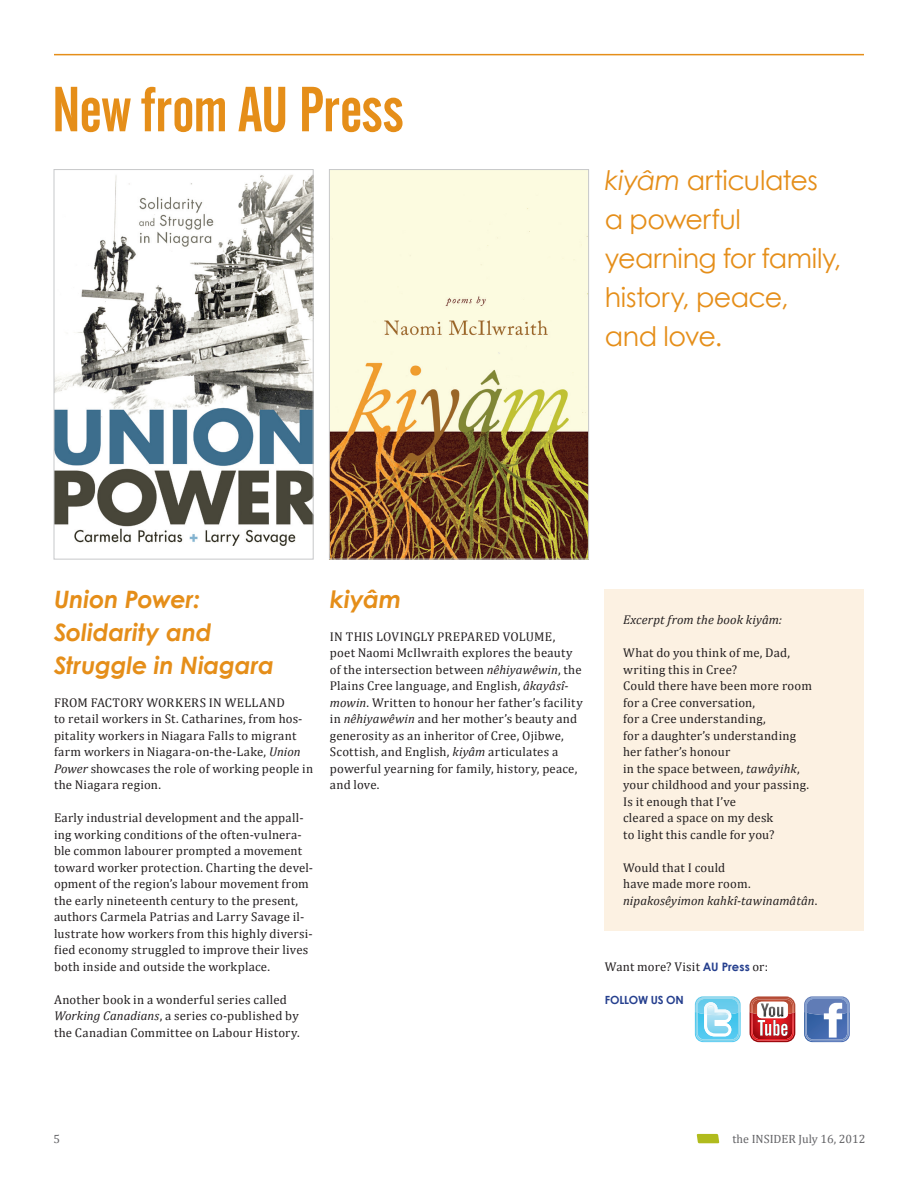
<style>
.page{position:relative;width:918px;height:1188px;background:#fff}
.page>*{position:absolute;margin:0;border:0;box-sizing:border-box;transform-origin:0 0}
.t1{font:63px "Alternate Gothic No 2 BT";letter-spacing:-.01em;color:#e58e19}
.t2{font:27px/39px "Century Gothic";letter-spacing:-.015em;color:#e58e19}
.basic_copy{font:italic 700 24px "Century Gothic";letter-spacing:-.005em;color:#e58e19}
.basic_copy-2{font:12.75px/16.5px "Cambria";letter-spacing:.015em;color:#231f20}
.basic_copy-3{font:italic 12.75px "Cambria";letter-spacing:.005em;color:#231f20}
.t3{font:12px "Cambria";color:#636366}
.web_link{font:700 11.25px "Century Gothic";letter-spacing:-.005em;color:#253f8e}
.s1{font-style:italic}
.s2{font-style:normal}
.s3{font-family:"Century Gothic";font-weight:700;font-size:11.7px;color:#253f8e}
</style>
<div class="page">
<svg style="left:697px;top:1134px;width:22px;height:9px"></svg>
<div style="left:605px;top:590px;width:259px;height:341px;background:#fcf1e2"></div>
<img style="left:331px;top:171px;width:256px;height:387px">
<div style="left:329px;top:169px;width:260px;height:391px;border:1px solid #c7c8ca"></div>
<img style="left:56px;top:175px;width:256px;height:371px">
<div style="left:54px;top:169px;width:260px;height:391px;border:1px solid #c7c8ca"></div>
<hr style="left:54px;top:54px;width:810px;height:1px;background:#e58e19">
<svg style="left:749px;top:996px;width:46px;height:46px"></svg>
<svg style="left:804px;top:996px;width:46px;height:46px"></svg>
<svg style="left:695px;top:996px;width:46px;height:46px"></svg>
<p class="t1" style="left:52px;top:74px;width:354px">New from AU Press</p>
<p class="t2" style="left:605px;top:160px;width:238px"><span class="s1">kiyâm</span> articulates a powerful yearning for family, history, peace, and love.</p>
<p class="basic_copy" style="left:54px;top:584px;width:148px">Union Power:</p>
<p class="basic_copy" style="left:54px;top:617px;width:159px">Solidarity and</p>
<p class="basic_copy" style="left:54px;top:650px;width:221px">Struggle in Niagara</p>
<p class="basic_copy-2" style="left:54px;top:694px;width:232px">FROM FACTORY WORKERS IN WELLAND</p>
<p class="basic_copy-2" style="left:54px;top:711px;width:261px">to retail workers in St. Catharines, from hos&shy;pitality workers in Niagara Falls to migrant farm workers in Niagara-on-the-Lake, <span class="s1">Union Power</span> showcases the role of working people in the Niagara region.</p>
<p class="basic_copy-2" style="left:54px;top:810px;width:261px">Early industrial development and the appall&shy;ing working conditions of the often-vulnera&shy;ble common labourer prompted a movement toward worker protection. Charting the devel&shy;opment of the region’s labour movement from the early nineteenth century to the present, authors Carmela Patrias and Larry Savage il&shy;lustrate how workers from this highly diversi&shy;fied economy struggled to improve their lives both inside and outside the workplace.</p>
<p class="basic_copy-2" style="left:54px;top:991px;width:247px">Another book in a wonderful series called<br><span class="s1">Working Canadians</span>, a series co-published by the Canadian Committee on Labour History.</p>
<p class="basic_copy" style="left:330px;top:584px;width:73px">kiyâm</p>
<p class="basic_copy-2" style="left:330px;top:628px;width:227px">IN THIS LOVINGLY PREPARED VOLUME,</p>
<p class="basic_copy-2" style="left:330px;top:645px;width:254px">poet Naomi McIlwraith explores the beauty of the intersection between <span class="s1">nêhiyawêwin</span>, the Plains Cree language, and English, <span class="s1">âkayâsî&shy;mowin</span>. Written to honour her father’s facility in <span class="s1">nêhiyawêwin</span> and her mother’s beauty and generosity as an inheritor of Cree, Ojibwe, Scottish, and English, <span class="s1">kiyâm</span> articulates a powerful yearning for family, history, peace, and love.</p>
<p class="basic_copy-3" style="left:623px;top:612px;width:161px">Excerpt from the book kiyâm:</p>
<p class="basic_copy-2" style="left:623px;top:645px;width:168px">What do you think of me, Dad,</p>
<p class="basic_copy-2" style="left:623px;top:661px;width:115px">writing this in Cree?</p>
<p class="basic_copy-2" style="left:623px;top:678px;width:190px">Could there have been more room</p>
<p class="basic_copy-2" style="left:623px;top:694px;width:134px">for a Cree conversation,</p>
<p class="basic_copy-2" style="left:623px;top:711px;width:144px">for a Cree understanding,</p>
<p class="basic_copy-2" style="left:623px;top:727px;width:175px">for a daughter’s understanding</p>
<p class="basic_copy-2" style="left:623px;top:744px;width:109px">her father’s honour</p>
<p class="basic_copy-2" style="left:623px;top:760px;width:178px">in the space between, <span class="s1">tawâyihk</span>,</p>
<p class="basic_copy-2" style="left:623px;top:777px;width:187px">your childhood and your passing.</p>
<p class="basic_copy-2" style="left:623px;top:793px;width:115px">Is it enough that I’ve</p>
<p class="basic_copy-2" style="left:623px;top:810px;width:152px">cleared a space on my desk</p>
<p class="basic_copy-2" style="left:623px;top:826px;width:153px">to light this candle for you?</p>
<p class="basic_copy-2" style="left:623px;top:859px;width:104px">Would that I could</p>
<p class="basic_copy-2" style="left:623px;top:876px;width:129px">have made more room.</p>
<p class="basic_copy-3" style="left:623px;top:893px;width:196px">nipakosêyimon kahkî-tawinamâtân<span class="s2">.</span></p>
<p class="basic_copy-2" style="left:605px;top:958px;width:165px">Want more? Visit <span class="s3">AU Press</span> or:</p>
<p class="web_link" style="left:605px;top:993px;width:81px">FOLLOW US ON</p>
<p class="t3" style="left:53px;top:1132px;width:8px">5</p>
<p class="t3" style="left:733px;top:1132px;width:135px">the INSIDER July 16, 2012</p>
</div>
